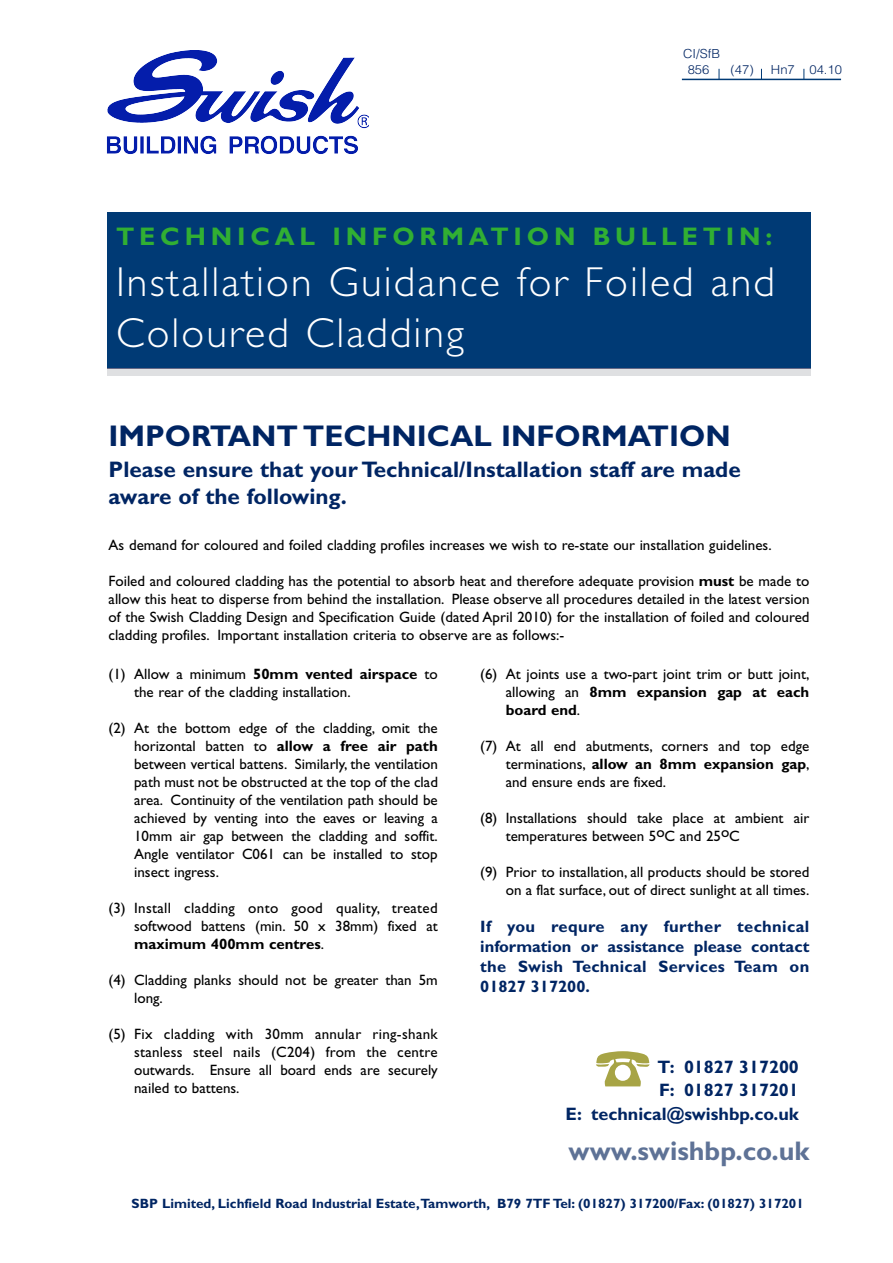
<style>
.page{position:relative;width:893px;height:1263px;background:#fff}
.page>*{position:absolute;margin:0;border:0;box-sizing:border-box;transform-origin:0 0}
.t1{font:300 42px/51px "Gill Sans";letter-spacing:.05em;color:#fff}
.t2{font:700 30px "Gill Sans";color:#002563}
.t3{font:700 27px "Gill Sans";color:#5e7296}
.t4{font:700 25.5px "Gill Sans";letter-spacing:.185em;color:#31af33}
.t5{font:700 22.5px/27px "Gill Sans";color:#002563}
.t6{font:700 18px/23.5px "Gill Sans";color:#002563;text-align:right}
.t7{font:700 16.5px/19.8px "Gill Sans";letter-spacing:.02em;color:#002563;text-align:justify}
.t8{font:15px/18px "Gill Sans";color:#000;text-align:justify}
.t9{font:700 13.5px "Gill Sans";color:#002563}
.t10{font:300 12.45px/16.2px "Helvetica";color:#002563;text-align:center;scale:1.04 1}
.s1{font-weight:700}
</style>
<div class="page">
<hr style="left:682px;top:79px;width:159px;height:1px;background:#003a75">
<svg style="left:760px;top:68px;width:2px;height:11px"></svg>
<div style="left:107px;top:212px;width:703px;height:157px;background:#003a75"></div>
<img style="left:107px;top:51px;width:261px;height:103px">
<div style="left:107px;top:369px;width:703px;height:7px;background:#dfe0e2"></div>
<hr style="left:107px;top:368px;width:703px;height:1px;background:#646886">
<p class="t10" style="left:683px;top:47px;width:37px">CI/SfB<br>856</p>
<p class="t10" style="left:730px;top:63px;width:109px">(47) Hn7 04.10</p>
<h3 class="t4" style="left:116px;top:227px;width:657px">TECHNICAL INFORMATION BULLETIN:</h3>
<h1 class="t1" style="left:116px;top:261px;width:660px">Installation Guidance for Foiled and<br>Coloured Cladding</h1>
<h2 class="t2" style="left:109px;top:425px;width:623px">IMPORTANT TECHNICAL INFORMATION</h2>
<h3 class="t5" style="left:109px;top:458px;width:633px">Please ensure that your Technical/Installation staff are made aware of the following.</h3>
<p class="t8" style="left:109px;top:537px;width:664px">As demand for coloured and foiled cladding profiles increases we wish to re-state our installation guidelines.</p>
<p class="t8" style="left:109px;top:573px;width:702px">Foiled and coloured cladding has the potential to absorb heat and therefore adequate provision <span class="s1">must</span> be made to allow this heat to disperse from behind the installation. Please observe all procedures detailed in the latest version of the Swish Cladding Design and Specification Guide (dated April 2010) for the installation of foiled and coloured cladding profiles. Important installation criteria to observe are as follows:-</p>
<p class="t8" style="left:134px;top:667px;width:305px;text-indent:-26px">(1) Allow a minimum <span class="s1">50mm vented airspace</span> to the rear of the cladding installation.</p>
<p class="t8" style="left:134px;top:721px;width:305px;text-indent:-26px">(2) At the bottom edge of the cladding, omit the horizontal batten to <span class="s1">allow a free air path </span>between vertical battens. Similarly, the ventilation path must not be obstructed at the top of the clad area. Continuity of the ventilation path should be achieved by venting into the eaves or leaving a 10mm air gap between the cladding and soffit.<br>Angle ventilator C061 can be installed to stop insect ingress.</p>
<p class="t8" style="left:134px;top:901px;width:305px;text-indent:-26px">(3) Install cladding onto good quality, treated softwood battens (min. 50 x 38mm) fixed at <span class="s1">maximum 400mm centres</span>.</p>
<p class="t8" style="left:134px;top:973px;width:305px;text-indent:-26px">(4) Cladding planks should not be greater than 5m long.</p>
<p class="t8" style="left:134px;top:1027px;width:305px;text-indent:-26px">(5) Fix cladding with 30mm annular ring-shank stanless steel nails (C204) from the centre outwards. Ensure all board ends are securely nailed to battens.</p>
<p class="t8" style="left:505px;top:667px;width:305px;text-indent:-26px">(6) At joints use a two-part joint trim or butt joint, allowing an <span class="s1">8mm expansion gap at each board end</span>.</p>
<p class="t8" style="left:505px;top:739px;width:305px;text-indent:-26px">(7) At all end abutments, corners and top edge terminations, <span class="s1">allow an 8mm expansion gap</span>, and ensure ends are fixed.</p>
<p class="t8" style="left:505px;top:811px;width:305px;text-indent:-26px">(8) Installations should take place at ambient air temperatures between 5oC and 25oC</p>
<p class="t8" style="left:480px;top:865px;width:330px;text-align:right">(9) Prior to installation, all products should be stored on a flat surface, out of direct sunlight at all times.</p>
<p class="t7" style="left:480px;top:919px;width:330px">If you requre any further technical information or assistance please contact the Swish Technical Services Team on 01827 317200.</p>
<p class="t6" style="left:565px;top:1057px;width:235px">T: 01827 317200<br>F: 01827 317201<br>E: technical@swishbp.co.uk</p>
<h3 class="t3" style="left:568px;top:1142px;width:242px">www.swishbp.co.uk</h3>
<p class="t9" style="left:131px;top:1198px;width:673px">SBP Limited, Lichfield Road Industrial Estate,Tamworth, B79 7TF Tel: (01827) 317200/Fax: (01827) 317201</p>
</div>
